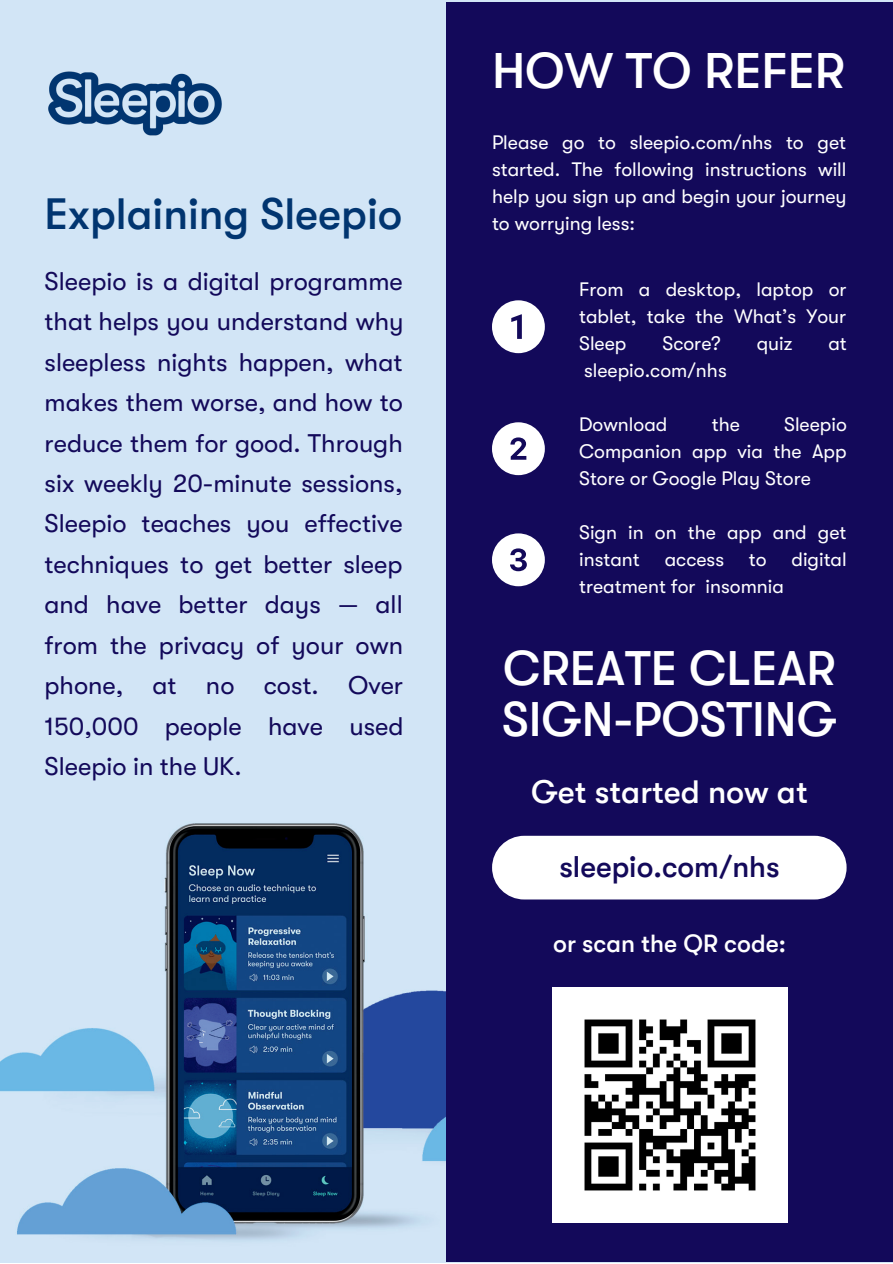
<style>
.page{position:relative;width:893px;height:1264px;background:#fff}
.page>*{position:absolute;margin:0;border:0;box-sizing:border-box;transform-origin:0 0}
.t1{font:500 49.8px "GT Walsheim";color:#fff}
.t2{font:500 48.3px/51.8px "GT Walsheim";color:#fff}
.t3{font:500 43.65px "GT Walsheim";color:#013570}
.t4{font:500 32.25px "GT Walsheim";color:#fff}
.t5{font:500 29.7px "GT Walsheim";color:#13095a}
.t6{font:25.5px/40.5px "GT Walsheim";color:#13095a;text-align:justify}
.t7{font:500 24.75px "GT Walsheim";color:#fff}
.t8{font:19.5px/27px "GT Walsheim";color:#fff;text-align:justify}
</style>
<div class="page">
<div style="left:0;top:0;width:892px;height:1262px;background:#d2e5f6"></div>
<img style="left:0;top:823px;width:446px;height:418px">
<div style="left:446px;top:3px;width:446px;height:1259px;background:#13095a"></div>
<div style="left:492px;top:835px;width:354px;height:64px;background:#fff;border-radius:32px"></div>
<svg style="left:492px;top:300px;width:53px;height:53px"></svg>
<svg style="left:492px;top:422px;width:53px;height:53px"></svg>
<svg style="left:492px;top:533px;width:53px;height:53px"></svg>
<img style="left:48px;top:71px;width:174px;height:65px">
<img style="left:552px;top:987px;width:235px;height:235px">
<h3 class="t3" style="left:45px;top:189px;width:359px">Explaining Sleepio</h3>
<h1 class="t1" style="left:492px;top:43px;width:354px">HOW TO REFER</h1>
<p class="t8" style="left:492px;top:129px;width:356px">Please go to sleepio.com/nhs to get started. The following instructions will help you sign up and begin your journey to worrying less:</p>
<p class="t6" style="left:45px;top:261px;width:360px">Sleepio is a digital programme that helps you understand why sleepless nights happen, what makes them worse, and how to reduce them for good. Through six weekly 20-minute sessions, Sleepio teaches you effective techniques to get better sleep and have better days — all from the privacy of your own phone, at no cost. Over 150,000 people have used Sleepio in the UK.</p>
<p class="t8" style="left:579px;top:276px;width:269px">From a desktop, laptop or tablet, take the What’s Your Sleep</p>
<p class="t8" style="left:662px;top:330px;width:60px">Score?</p>
<p class="t8" style="left:756px;top:330px;width:37px">quiz</p>
<p class="t8" style="left:828px;top:330px;width:20px">at</p>
<p class="t8" style="left:584px;top:357px;width:144px">sleepio.com/nhs</p>
<p class="t8" style="left:579px;top:411px;width:90px">Download</p>
<p class="t8" style="left:711px;top:411px;width:30px">the</p>
<p class="t8" style="left:579px;top:411px;width:269px;text-indent:205px">Sleepio Companion app via the App Store or Google Play Store</p>
<p class="t8" style="left:579px;top:519px;width:269px">Sign in on the app and get instant</p>
<p class="t8" style="left:664px;top:546px;width:61px">access</p>
<p class="t8" style="left:748px;top:546px;width:19px">to</p>
<p class="t8" style="left:791px;top:546px;width:57px">digital</p>
<p class="t8" style="left:579px;top:573px;width:206px">treatment for insomnia</p>
<h2 class="t2" style="left:502px;top:643px;width:336px">CREATE CLEAR<br>SIGN-POSTING</h2>
<h3 class="t4" style="left:531px;top:774px;width:278px">Get started now at</h3>
<h3 class="t5" style="left:559px;top:850px;width:222px">sleepio.com/nhs</h3>
<p class="t7" style="left:553px;top:929px;width:234px">or scan the QR code:</p>
</div>
